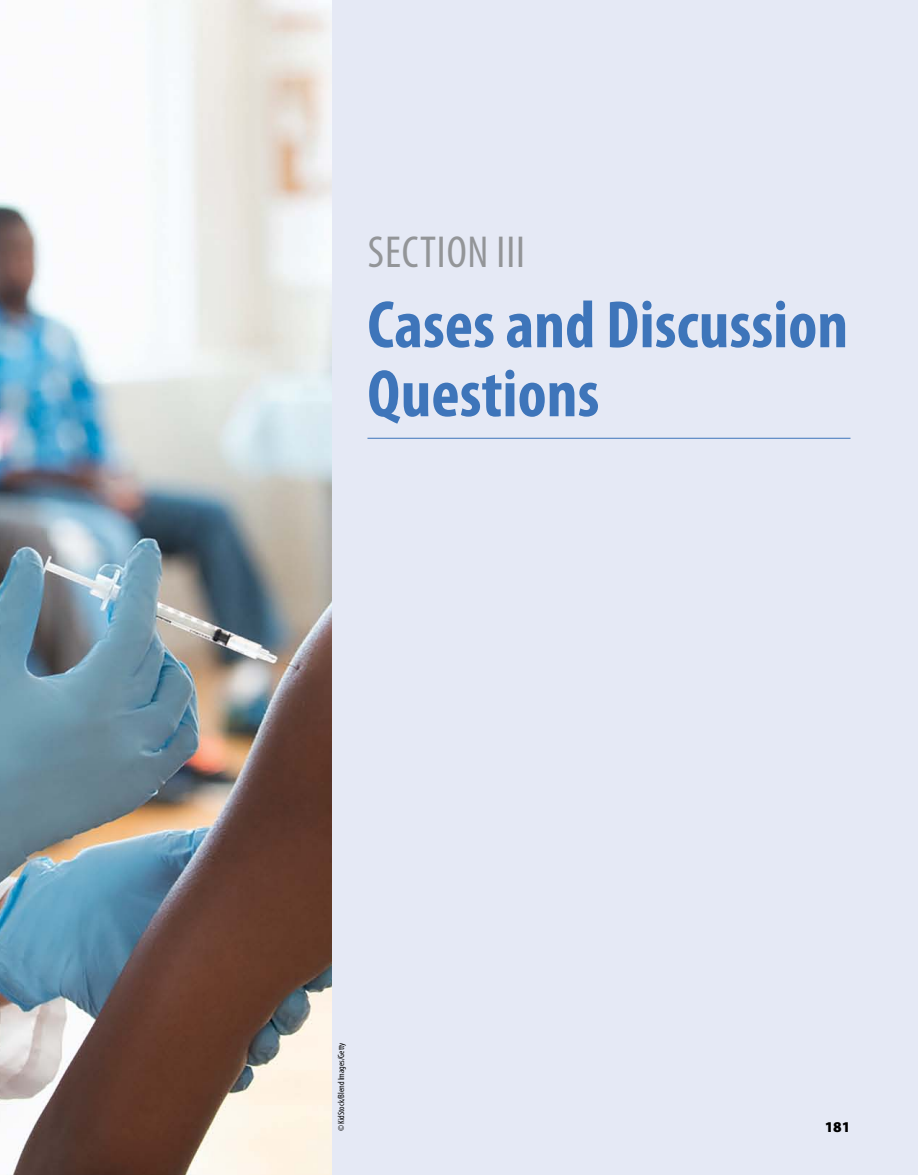
<style>
.page{position:relative;width:918px;height:1175px;background:#fff}
.page>*{position:absolute;margin:0;border:0;box-sizing:border-box;transform-origin:0 0}
.t1{font:700 condensed 67.5px/69px "Myriad Pro";color:#3e75ba}
.t2{font:condensed 45px "Myriad Pro";letter-spacing:.02em;color:#939598}
.t3{font:900 15px "Myriad Pro";color:#000}
.t4{font:condensed 9px "Myriad Pro";color:#000}
</style>
<div class="page">
<div style="left:332px;top:0;width:586px;height:1174px;background:#e5e9f5"></div>
<img style="left:0;top:0;width:332px;height:1174px">
<hr style="left:367px;top:438px;width:483px;height:1px;background:#3e75ba">
<p class="t2" style="left:368px;top:225px;width:159px">SECTION III</p>
<p class="t1" style="left:367px;top:289px;width:482px">Cases and Discussion<br>Questions</p>
<p class="t4" style="left:336px;top:1131px;width:90px;rotate:-90deg">© KidStock/Blend Images/Getty</p>
<p class="t3" style="left:825px;top:1117px;width:27px">181</p>
</div>
